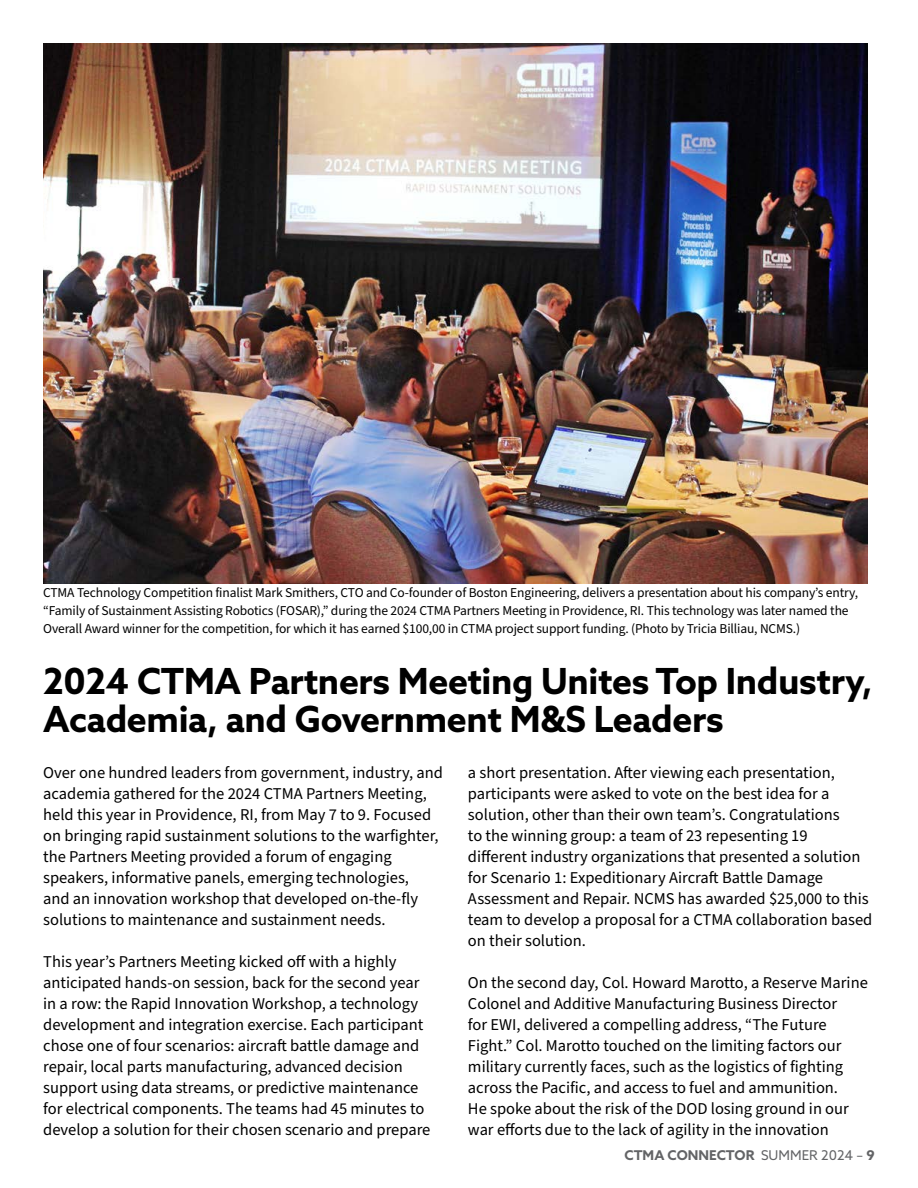
<style>
.page{position:relative;width:918px;height:1188px;background:#fff}
.page>*{position:absolute;margin:0;border:0;box-sizing:border-box;transform-origin:0 0}
.t1{font:700 36px/37.5px "Azo Sans";letter-spacing:-.01em;color:#000}
.t2{font:16.5px/21px "Source Sans Pro";color:#000}
.t3{font:13.5px/18px "Source Sans Pro";letter-spacing:-.01em;color:#000}
.t4{font:700 13.5px "Azo Sans";color:#636466}
.s1{font-weight:400}
</style>
<div class="page">
<img style="left:43px;top:43px;width:824px;height:540px">
<p class="t3" style="left:43px;top:584px;width:816px">CTMA Technology Competition finalist Mark Smithers, CTO and Co-founder of Boston Engineering, delivers a presentation about his company’s entry, “Family of Sustainment Assisting Robotics (FOSAR),” during the 2024 CTMA Partners Meeting in Providence, RI. This technology was later named the<br>Overall Award winner for the competition, for which it has earned $100,00 in CTMA project support funding. (Photo by Tricia Billiau, NCMS.)</p>
<h1 class="t1" style="left:43px;top:662px;width:831px">2024 CTMA Partners Meeting Unites Top Industry,<br>Academia, and Government M&amp;S Leaders</h1>
<p class="t2" style="left:43px;top:763px;width:401px">Over one hundred leaders from government, industry, and academia gathered for the 2024 CTMA Partners Meeting, held this year in Providence, RI, from May 7 to 9. Focused on bringing rapid sustainment solutions to the warfighter, the Partners Meeting provided a forum of engaging speakers, informative panels, emerging technologies,<br>and an innovation workshop that developed on-the-fly solutions to maintenance and sustainment needs.</p>
<p class="t2" style="left:43px;top:952px;width:389px">This year’s Partners Meeting kicked off with a highly anticipated hands-on session, back for the second year in a row: the Rapid Innovation Workshop, a technology development and integration exercise. Each participant chose one of four scenarios: aircraft battle damage and repair, local parts manufacturing, advanced decision support using data streams, or predictive maintenance for electrical components. The teams had 45 minutes to develop a solution for their chosen scenario and prepare</p>
<p class="t2" style="left:468px;top:763px;width:406px">a short presentation. After viewing each presentation, participants were asked to vote on the best idea for a solution, other than their own team’s. Congratulations<br>to the winning group: a team of 23 repesenting 19<br>different industry organizations that presented a solution for Scenario 1: Expeditionary Aircraft Battle Damage Assessment and Repair. NCMS has awarded $25,000 to this team to develop a proposal for a CTMA collaboration based on their solution.</p>
<p class="t2" style="left:468px;top:973px;width:401px">On the second day, Col. Howard Marotto, a Reserve Marine Colonel and Additive Manufacturing Business Director<br>for EWI, delivered a compelling address, “The Future Fight.” Col. Marotto touched on the limiting factors our military currently faces, such as the logistics of fighting across the Pacific, and access to fuel and ammunition.<br>He spoke about the risk of the DOD losing ground in our war efforts due to the lack of agility in the innovation</p>
<p class="t4" style="left:625px;top:1146px;width:252px">CTMA CONNECTOR <span class="s1">SUMMER 2024 –</span> 9</p>
</div>
